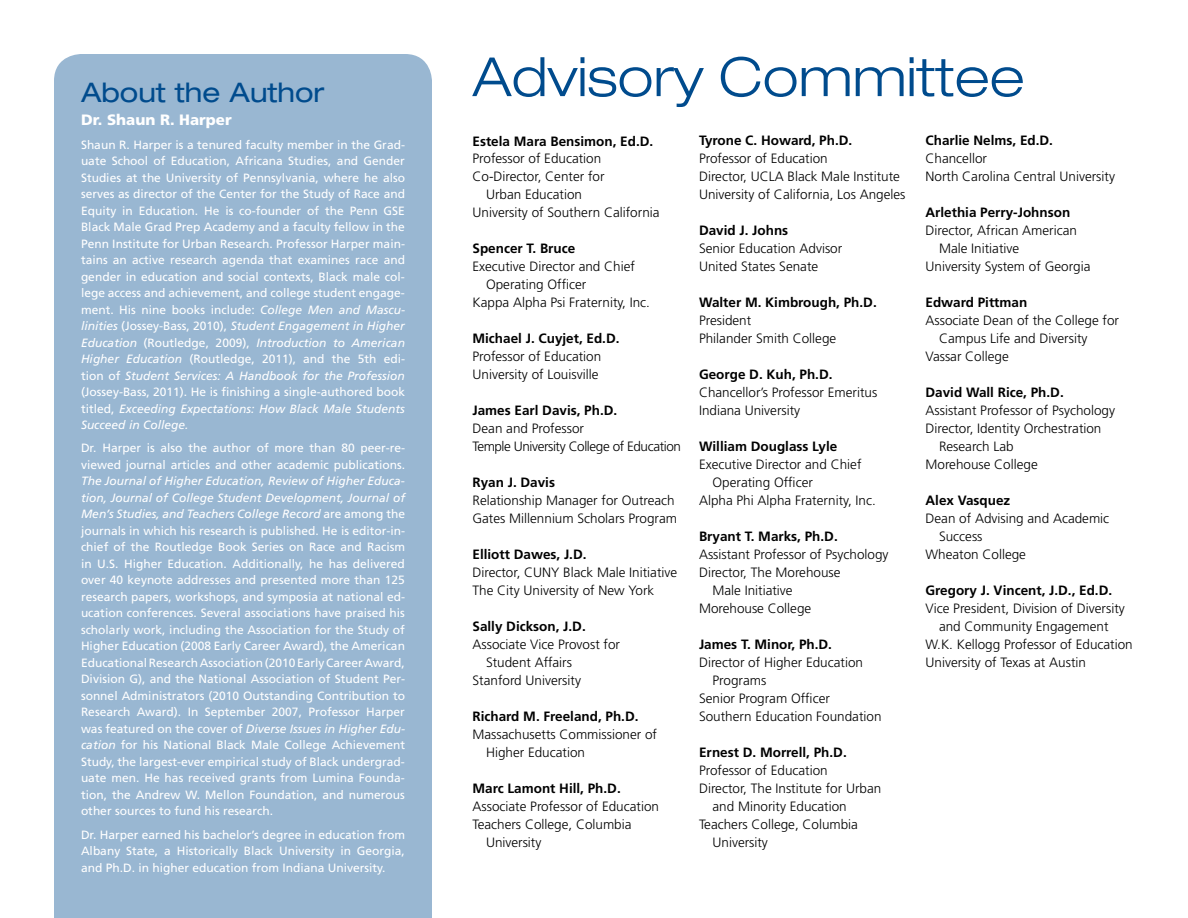
<style>
.page{position:relative;width:1188px;height:918px;background:#fff}
.page>*{position:absolute;margin:0;border:0;box-sizing:border-box;transform-origin:0 0}
.t1{font:300 expanded 54px "Helvetica Neue";color:#004b8d}
.t2{font:expanded 27px "Helvetica Neue";color:#004b8d}
.t3{font:900 15px "Frutiger";color:#fff}
.t4{font:300 13.5px/18px "Frutiger";color:#000}
.t5{font:700 13.5px "Frutiger";color:#000}
.t6{font:300 13.5px/18px "Frutiger";letter-spacing:-.03em;color:#000}
.t7{font:12px/16.5px "Frutiger";color:#fff;text-align:justify}
.s1{font-style:italic}
</style>
<div class="page">
<div style="left:54px;top:54px;width:378px;height:864px;background:#99b7d2"></div>
<h2 class="t2" style="left:81px;top:76px;width:245px">About the Author</h2>
<p class="t3" style="left:81px;top:111px;width:152px">Dr. Shaun R. Harper</p>
<p class="t7" style="left:81px;top:136px;width:326px">Shaun R. Harper is a tenured faculty member in the Grad&shy;uate School of Education, Africana Studies, and Gender Studies at the University of Pennsylvania, where he also serves as director of the Center for the Study of Race and Equity in Education. He is co-founder of the Penn GSE Black Male Grad Prep Academy and a faculty fellow in the Penn Institute for Urban Research. Professor Harper main&shy;tains an active research agenda that examines race and gender in education and social contexts, Black male col&shy;lege access and achievement, and college student engage&shy;ment. His nine books include: <span class="s1">College Men and Mascu&shy;linities</span> (Jossey-Bass, 2010), <span class="s1">Student Engagement in Higher Education</span> (Routledge, 2009), <span class="s1">Introduction to American Higher Education</span> (Routledge, 2011), and the 5th edi&shy;tion of <span class="s1">Student Services: A Handbook for the Profession </span>(Jossey-Bass, 2011). He is finishing a single-authored book titled, <span class="s1">Exceeding Expectations: How Black Male Students Succeed in College.</span></p>
<p class="t7" style="left:81px;top:440px;width:326px">Dr. Harper is also the author of more than 80 peer-re&shy;viewed journal articles and other academic publications.</p>
<p class="t7" style="left:81px;top:473px;width:326px"><span class="s1">The Journal of Higher Education, Review of Higher Educa&shy;tion, Journal of College Student Development, Journal of Men’s Studies, and Teachers College Record</span> are among the journals in which his research is published. He is editor-in&shy;chief of the Routledge Book Series on Race and Racism in U.S. Higher Education. Additionally, he has delivered over 40 keynote addresses and presented more than 125 research papers, workshops, and symposia at national ed&shy;ucation conferences. Several associations have praised his scholarly work, including the Association for the Study of Higher Education (2008 Early Career Award), the American Educational Research Association (2010 Early Career Award, Division G), and the National Association of Student Per&shy;sonnel Administrators (2010 Outstanding Contribution to Research Award). In September 2007, Professor Harper was featured on the cover of <span class="s1">Diverse Issues in Higher Edu&shy;cation</span> for his National Black Male College Achievement Study, the largest-ever empirical study of Black undergrad&shy;uate men. He has received grants from Lumina Founda&shy;tion, the Andrew W. Mellon Foundation, and numerous other sources to fund his research.</p>
<p class="t7" style="left:81px;top:826px;width:326px">Dr. Harper earned his bachelor’s degree in education from Albany State, a Historically Black University in Georgia, and Ph.D. in higher education from Indiana University.</p>
<h1 class="t1" style="left:472px;top:45px;width:554px">Advisory Committee</h1>
<p class="t5" style="left:472px;top:133px;width:182px">Estela Mara Bensimon, Ed.D.</p>
<p class="t4" style="left:472px;top:150px;width:130px">Professor of Education</p>
<p class="t4" style="left:472px;top:168px;width:134px">Co-Director, Center for</p>
<p class="t4" style="left:486px;top:186px;width:98px">Urban Education</p>
<p class="t4" style="left:472px;top:204px;width:189px">University of Southern California</p>
<p class="t5" style="left:472px;top:241px;width:104px">Spencer T. Bruce</p>
<p class="t4" style="left:472px;top:258px;width:164px">Executive Director and Chief</p>
<p class="t4" style="left:486px;top:276px;width:102px">Operating Officer</p>
<p class="t4" style="left:472px;top:294px;width:179px">Kappa Alpha Psi Fraternity, Inc.</p>
<p class="t5" style="left:472px;top:331px;width:149px">Michael J. Cuyjet, Ed.D.</p>
<p class="t4" style="left:472px;top:348px;width:130px">Professor of Education<br>University of Louisville</p>
<p class="t5" style="left:472px;top:403px;width:146px">James Earl Davis, Ph.D.</p>
<p class="t6" style="left:472px;top:420px;width:210px">Dean and Professor<br>Temple University College of Education</p>
<p class="t5" style="left:472px;top:475px;width:84px">Ryan J. Davis</p>
<p class="t4" style="left:472px;top:492px;width:206px">Relationship Manager for Outreach<br>Gates Millennium Scholars Program</p>
<p class="t5" style="left:472px;top:547px;width:116px">Elliott Dawes, J.D.</p>
<p class="t4" style="left:472px;top:564px;width:206px">Director, CUNY Black Male Initiative<br>The City University of New York</p>
<p class="t5" style="left:472px;top:619px;width:115px">Sally Dickson, J.D.</p>
<p class="t4" style="left:472px;top:636px;width:149px">Associate Vice Provost for</p>
<p class="t4" style="left:486px;top:654px;width:88px">Student Affairs</p>
<p class="t4" style="left:472px;top:672px;width:110px">Stanford University</p>
<p class="t5" style="left:472px;top:709px;width:168px">Richard M. Freeland, Ph.D.</p>
<p class="t4" style="left:486px;top:726px;width:173px;text-indent:-14px">Massachusetts Commissioner of<br>Higher Education</p>
<p class="t5" style="left:472px;top:781px;width:150px">Marc Lamont Hill, Ph.D.</p>
<p class="t4" style="left:472px;top:798px;width:188px">Associate Professor of Education</p>
<p class="t4" style="left:472px;top:816px;width:161px">Teachers College, Columbia</p>
<p class="t4" style="left:486px;top:834px;width:57px">University</p>
<p class="t5" style="left:926px;top:133px;width:129px">Charlie Nelms, Ed.D.</p>
<p class="t4" style="left:926px;top:150px;width:191px">Chancellor<br>North Carolina Central University</p>
<p class="t5" style="left:926px;top:205px;width:146px">Arlethia Perry-Johnson</p>
<p class="t4" style="left:926px;top:222px;width:153px">Director, African American</p>
<p class="t4" style="left:939px;top:240px;width:82px">Male Initiative</p>
<p class="t4" style="left:926px;top:258px;width:166px">University System of Georgia</p>
<p class="t5" style="left:926px;top:295px;width:103px">Edward Pittman</p>
<p class="t4" style="left:926px;top:312px;width:195px">Associate Dean of the College for</p>
<p class="t4" style="left:939px;top:330px;width:150px">Campus Life and Diversity</p>
<p class="t4" style="left:926px;top:348px;width:85px">Vassar College</p>
<p class="t5" style="left:926px;top:385px;width:140px">David Wall Rice, Ph.D.</p>
<p class="t4" style="left:926px;top:402px;width:191px">Assistant Professor of Psychology</p>
<p class="t4" style="left:926px;top:420px;width:177px">Director, Identity Orchestration</p>
<p class="t4" style="left:939px;top:438px;width:76px">Research Lab</p>
<p class="t4" style="left:926px;top:456px;width:114px">Morehouse College</p>
<p class="t5" style="left:926px;top:493px;width:86px">Alex Vasquez</p>
<p class="t4" style="left:926px;top:510px;width:185px">Dean of Advising and Academic</p>
<p class="t4" style="left:939px;top:528px;width:45px">Success</p>
<p class="t4" style="left:926px;top:546px;width:102px">Wheaton College</p>
<p class="t5" style="left:926px;top:583px;width:188px">Gregory J. Vincent, J.D., Ed.D.</p>
<p class="t4" style="left:926px;top:600px;width:201px">Vice President, Division of Diversity</p>
<p class="t4" style="left:939px;top:618px;width:171px">and Community Engagement</p>
<p class="t4" style="left:926px;top:636px;width:209px">W.K. Kellogg Professor of Education</p>
<p class="t4" style="left:926px;top:654px;width:162px">University of Texas at Austin</p>
<p class="t5" style="left:699px;top:133px;width:155px">Tyrone C. Howard, Ph.D.</p>
<p class="t4" style="left:699px;top:150px;width:208px">Professor of Education<br>Director, UCLA Black Male Institute<br>University of California, Los Angeles</p>
<p class="t5" style="left:699px;top:223px;width:91px">David J. Johns</p>
<p class="t4" style="left:699px;top:240px;width:145px">Senior Education Advisor<br>United States Senate</p>
<p class="t5" style="left:699px;top:295px;width:179px">Walter M. Kimbrough, Ph.D.</p>
<p class="t4" style="left:699px;top:312px;width:139px">President<br>Philander Smith College</p>
<p class="t5" style="left:699px;top:367px;width:135px">George D. Kuh, Ph.D.</p>
<p class="t4" style="left:699px;top:384px;width:180px">Chancellor’s Professor Emeritus<br>Indiana University</p>
<p class="t5" style="left:699px;top:439px;width:140px">William Douglass Lyle</p>
<p class="t4" style="left:699px;top:456px;width:164px">Executive Director and Chief</p>
<p class="t4" style="left:713px;top:474px;width:102px">Operating Officer</p>
<p class="t4" style="left:699px;top:492px;width:178px">Alpha Phi Alpha Fraternity, Inc.</p>
<p class="t5" style="left:699px;top:529px;width:140px">Bryant T. Marks, Ph.D.</p>
<p class="t4" style="left:699px;top:546px;width:191px">Assistant Professor of Psychology</p>
<p class="t4" style="left:699px;top:564px;width:143px">Director, The Morehouse</p>
<p class="t4" style="left:713px;top:582px;width:82px">Male Initiative</p>
<p class="t4" style="left:699px;top:600px;width:114px">Morehouse College</p>
<p class="t5" style="left:699px;top:637px;width:135px">James T. Minor, Ph.D.</p>
<p class="t4" style="left:699px;top:654px;width:166px">Director of Higher Education</p>
<p class="t4" style="left:713px;top:672px;width:55px">Programs</p>
<p class="t4" style="left:699px;top:690px;width:133px">Senior Program Officer</p>
<p class="t4" style="left:699px;top:708px;width:184px">Southern Education Foundation</p>
<p class="t5" style="left:699px;top:745px;width:149px">Ernest D. Morrell, Ph.D.</p>
<p class="t4" style="left:699px;top:762px;width:130px">Professor of Education</p>
<p class="t4" style="left:699px;top:780px;width:184px">Director, The Institute for Urban</p>
<p class="t4" style="left:713px;top:798px;width:136px">and Minority Education</p>
<p class="t4" style="left:699px;top:816px;width:161px">Teachers College, Columbia</p>
<p class="t4" style="left:713px;top:834px;width:57px">University</p>
</div>
